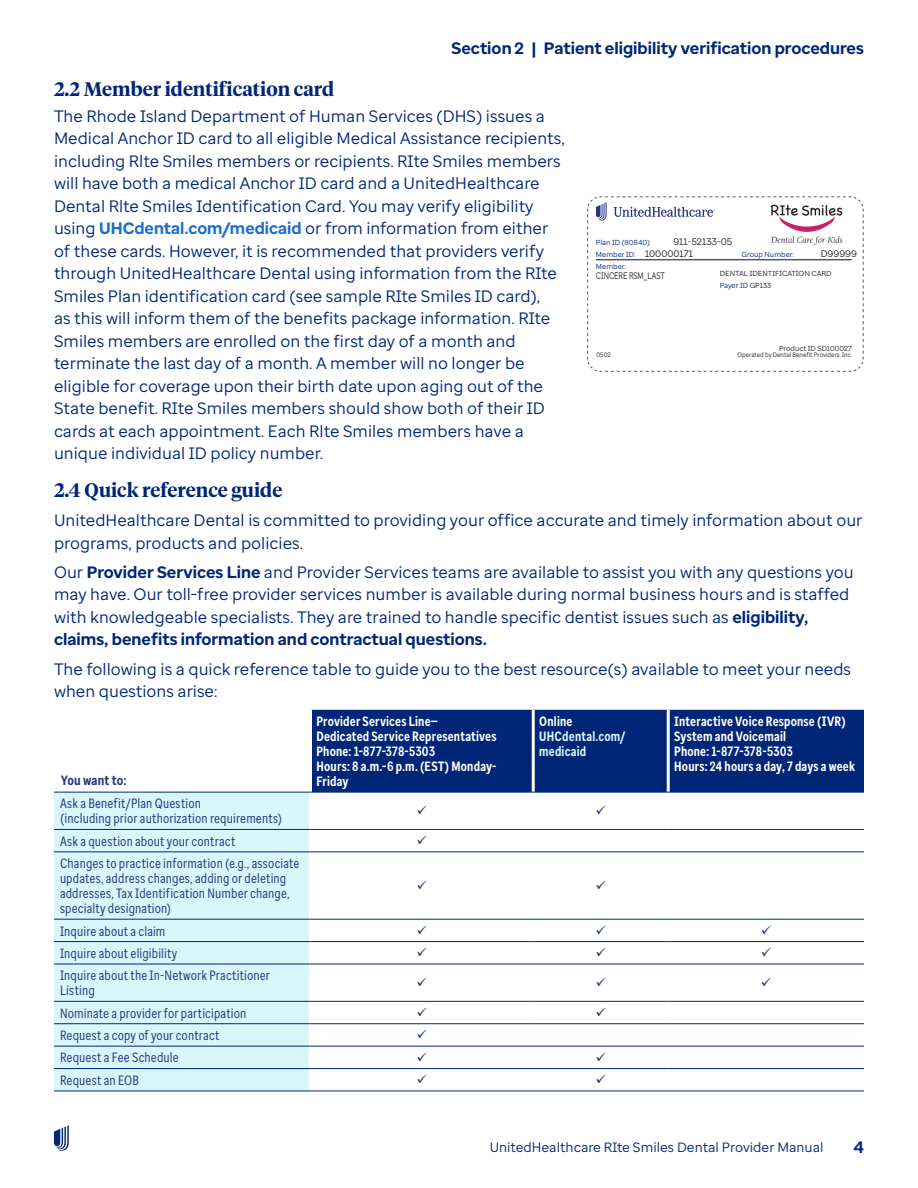
<style>
.page{position:relative;width:918px;height:1188px;background:#fff}
.page>*{position:absolute;margin:0;border:0;box-sizing:border-box;transform-origin:0 0}
.H5_13_Auto{font:600 19.5px "UHC Serif Headline";color:#002677}
.Body-Enterprise_11_15{font:16.5px/22.5px "Enterprise Sans";color:#002677}
.t1{font:700 16.5px "Enterprise Sans";color:#002677}
.grid-Enterprise{font:13.5px/15px "Enterprise Sans Cond";letter-spacing:.01em;color:#283582}
.grid-Enterprise-2{font:700 13.5px/15px "Enterprise Sans Cond";letter-spacing:.015em;color:#fff;scale:.95 1}
.t2{font:13.5px "Enterprise Sans";color:#002677}
.grid-Enterprise-3{font:700 13.5px/15px "Enterprise Sans Cond";letter-spacing:.015em;color:#d9f6fa;scale:.95 1}
.grid-Enterprise-4{font:700 13.5px "Enterprise Sans Cond";letter-spacing:.01em;color:#283582}
.Body-Enterprise_11_15-2{font:9.45px "Enterprise Sans";color:#231f20}
.Body-Enterprise_11_15-3{font:9.45px "Enterprise Sans";color:#231f20;scale:.76 1}
.Body-Enterprise_11_15-4{font:7.35px "Enterprise Sans";color:#002677}
.Body-Enterprise_11_15-5{font:7.35px "Enterprise Sans";color:#231f20}
.Body-Enterprise_11_15-6{font:6.6px "Enterprise Sans";color:#231f20;scale:.9 1}
.s1{font-weight:700;color:#196ecf}
.s2{font-size:9.45px;color:#231f20}
.s3{color:#231f20}
.s4{font-weight:700}
.s5{color:#fff}
</style>
<div class="page">
<svg style="left:54px;top:1125px;width:15px;height:26px"></svg>
<svg style="left:587px;top:196px;width:277px;height:176px"></svg>
<img style="left:846px;top:202px;width:2px;height:47px">
<svg style="left:587px;top:196px;width:259px;height:159px"></svg>
<hr style="left:596px;top:259px;width:256px;height:1px;background:#231f20">
<div style="left:312px;top:710px;width:552px;height:82px;background:#002677"></div>
<div style="left:54px;top:793px;width:255px;height:298px;background:#d9f6fa"></div>
<hr style="left:532px;top:710px;width:3px;height:82px;background:#fff">
<hr style="left:667px;top:710px;width:3px;height:82px;background:#fff">
<hr style="left:54px;top:792px;width:256px;height:1px;background:#002677">
<hr style="left:310px;top:792px;width:223px;height:1px;background:#002677">
<hr style="left:533px;top:792px;width:135px;height:1px;background:#002677">
<hr style="left:668px;top:792px;width:196px;height:1px;background:#002677">
<hr style="left:54px;top:829px;width:256px;height:1px;background:#002677">
<hr style="left:310px;top:829px;width:223px;height:1px;background:#002677">
<hr style="left:533px;top:829px;width:135px;height:1px;background:#002677">
<hr style="left:668px;top:829px;width:196px;height:1px;background:#002677">
<hr style="left:54px;top:852px;width:256px;height:1px;background:#002677">
<hr style="left:310px;top:852px;width:223px;height:1px;background:#002677">
<hr style="left:533px;top:852px;width:135px;height:1px;background:#002677">
<hr style="left:668px;top:852px;width:196px;height:1px;background:#002677">
<hr style="left:54px;top:919px;width:256px;height:1px;background:#002677">
<hr style="left:310px;top:919px;width:223px;height:1px;background:#002677">
<hr style="left:533px;top:919px;width:135px;height:1px;background:#002677">
<hr style="left:668px;top:919px;width:196px;height:1px;background:#002677">
<hr style="left:54px;top:941px;width:256px;height:1px;background:#002677">
<hr style="left:310px;top:941px;width:223px;height:1px;background:#002677">
<hr style="left:533px;top:941px;width:135px;height:1px;background:#002677">
<hr style="left:668px;top:941px;width:196px;height:1px;background:#002677">
<hr style="left:54px;top:964px;width:256px;height:1px;background:#002677">
<hr style="left:310px;top:964px;width:223px;height:1px;background:#002677">
<hr style="left:533px;top:964px;width:135px;height:1px;background:#002677">
<hr style="left:668px;top:964px;width:196px;height:1px;background:#002677">
<hr style="left:54px;top:1001px;width:256px;height:1px;background:#002677">
<hr style="left:310px;top:1001px;width:223px;height:1px;background:#002677">
<hr style="left:533px;top:1001px;width:135px;height:1px;background:#002677">
<hr style="left:668px;top:1001px;width:196px;height:1px;background:#002677">
<hr style="left:54px;top:1023px;width:256px;height:1px;background:#002677">
<hr style="left:310px;top:1023px;width:223px;height:1px;background:#002677">
<hr style="left:533px;top:1023px;width:135px;height:1px;background:#002677">
<hr style="left:668px;top:1023px;width:196px;height:1px;background:#002677">
<hr style="left:54px;top:1046px;width:256px;height:1px;background:#002677">
<hr style="left:310px;top:1046px;width:223px;height:1px;background:#002677">
<hr style="left:533px;top:1046px;width:135px;height:1px;background:#002677">
<hr style="left:668px;top:1046px;width:196px;height:1px;background:#002677">
<hr style="left:54px;top:1068px;width:256px;height:1px;background:#002677">
<hr style="left:310px;top:1068px;width:223px;height:1px;background:#002677">
<hr style="left:533px;top:1068px;width:135px;height:1px;background:#002677">
<hr style="left:668px;top:1068px;width:196px;height:1px;background:#002677">
<hr style="left:54px;top:1091px;width:256px;height:1px;background:#002677">
<hr style="left:310px;top:1091px;width:223px;height:1px;background:#002677">
<hr style="left:533px;top:1091px;width:135px;height:1px;background:#002677">
<hr style="left:668px;top:1091px;width:196px;height:1px;background:#002677">
<p class="t1" style="left:452px;top:37px;width:414px">Section 2 | Patient eligibility verification procedures</p>
<p class="H5_13_Auto" style="left:54px;top:76px;width:282px">2.2 Member identification card</p>
<p class="Body-Enterprise_11_15" style="left:54px;top:104px;width:512px">The Rhode Island Department of Human Services (DHS) issues a Medical Anchor ID card to all eligible Medical Assistance recipients, including Rlte Smiles members or recipients. RIte Smiles members will have both a medical Anchor ID card and a UnitedHealthcare Dental Rlte Smiles Identification Card. You may verify eligibility using <span class="s1">UHCdental.com/medicaid</span> or from information from either of these cards. However, it is recommended that providers verify through UnitedHealthcare Dental using information from the RIte Smiles Plan identification card (see sample RIte Smiles ID card),<br>as this will inform them of the benefits package information. RIte Smiles members are enrolled on the first day of a month and terminate the last day of a month. A member will no longer be eligible for coverage upon their birth date upon aging out of the State benefit. RIte Smiles members should show both of their ID cards at each appointment. Each Rlte Smiles members have a unique individual ID policy number.</p>
<p class="Body-Enterprise_11_15-4" style="left:596px;top:238px;width:55px">Plan ID (80840)</p>
<p class="Body-Enterprise_11_15-2" style="left:673px;top:236px;width:61px">911-52133-05</p>
<p class="Body-Enterprise_11_15-4" style="left:596px;top:249px;width:99px">Member ID: <span class="s2">100000171</span></p>
<p class="Body-Enterprise_11_15-4" style="left:742px;top:249px;width:54px">Group Number:</p>
<p class="Body-Enterprise_11_15-2" style="left:821px;top:247px;width:38px">D99999</p>
<p class="Body-Enterprise_11_15-4" style="left:596px;top:262px;width:32px">Member:</p>
<p class="Body-Enterprise_11_15-3" style="left:596px;top:270px;width:92px">CINCERE RSM_LAST</p>
<p class="Body-Enterprise_11_15-5" style="left:720px;top:269px;width:114px">DENTAL IDENTIFICATION CARD</p>
<p class="Body-Enterprise_11_15-4" style="left:720px;top:281px;width:53px">Payer ID <span class="s3">GP133</span></p>
<p class="Body-Enterprise_11_15-5" style="left:779px;top:344px;width:75px">Product ID SD100027</p>
<p class="Body-Enterprise_11_15-6" style="left:597px;top:350px;width:17px">0502</p>
<p class="Body-Enterprise_11_15-6" style="left:737px;top:350px;width:128px">Operated by Dental Benefit Providers, Inc.</p>
<p class="H5_13_Auto" style="left:54px;top:476px;width:230px">2.4 Quick reference guide</p>
<p class="Body-Enterprise_11_15" style="left:54px;top:509px;width:810px">UnitedHealthcare Dental is committed to providing your office accurate and timely information about our programs, products and policies.</p>
<p class="Body-Enterprise_11_15" style="left:54px;top:561px;width:801px">Our <span class="s4">Provider Services Line</span> and Provider Services teams are available to assist you with any questions you may have. Our toll-free provider services number is available during normal business hours and is staffed with knowledgeable specialists. They are trained to handle specific dentist issues such as <span class="s4">eligibility, claims, benefits information and contractual questions.</span></p>
<p class="Body-Enterprise_11_15" style="left:54px;top:657px;width:799px">The following is a quick reference table to guide you to the best resource(s) available to meet your needs when questions arise:</p>
<p class="grid-Enterprise-4" style="left:61px;top:772px;width:67px">You want to:</p>
<p class="grid-Enterprise" style="left:60px;top:796px;width:143px">Ask a Benefit/Plan Question</p>
<p class="grid-Enterprise" style="left:60px;top:811px;width:224px">(including prior authorization requirements)</p>
<p class="grid-Enterprise" style="left:60px;top:833px;width:177px">Ask a question about your contract</p>
<p class="grid-Enterprise" style="left:60px;top:856px;width:241px">Changes to practice information (e.g., associate updates, address changes, adding or deleting addresses, Tax Identification Number change, specialty designation)</p>
<p class="grid-Enterprise" style="left:60px;top:923px;width:107px">Inquire about a claim</p>
<p class="grid-Enterprise" style="left:60px;top:946px;width:119px">Inquire about eligibility</p>
<p class="grid-Enterprise" style="left:60px;top:968px;width:212px">Inquire about the In-Network Practitioner<br>Listing</p>
<p class="grid-Enterprise" style="left:60px;top:1005px;width:188px">Nominate a provider for participation</p>
<p class="grid-Enterprise" style="left:60px;top:1028px;width:161px">Request a copy of your contract</p>
<p class="grid-Enterprise" style="left:60px;top:1050px;width:120px">Request a Fee Schedule</p>
<p class="grid-Enterprise" style="left:60px;top:1073px;width:81px">Request an EOB</p>
<p class="grid-Enterprise-2" style="left:316px;top:714px;width:191px">Provider Services Line—<br>Dedicated Service Representatives</p>
<p class="grid-Enterprise-2" style="left:316px;top:744px;width:126px">Phone: 1-877-378-5303</p>
<p class="grid-Enterprise-2" style="left:316px;top:759px;width:191px">Hours: 8 a.m.-6 p.m. (EST) Monday-<br>Friday</p>
<p class="grid-Enterprise-3" style="left:539px;top:714px;width:93px"><span class="s5">Online<br></span>UHCdental.com/ medicaid</p>
<p class="grid-Enterprise-2" style="left:674px;top:714px;width:182px">Interactive Voice Response (IVR)<br>System and Voicemail</p>
<p class="grid-Enterprise-2" style="left:674px;top:744px;width:126px">Phone: 1-877-378-5303</p>
<p class="grid-Enterprise-2" style="left:674px;top:759px;width:192px">Hours: 24 hours a day, 7 days a week</p>
<p class="t2" style="left:490px;top:1138px;width:335px">UnitedHealthcare RIte Smiles Dental Provider Manual</p>
<p class="t1" style="left:854px;top:1137px;width:12px">4</p>
</div>
